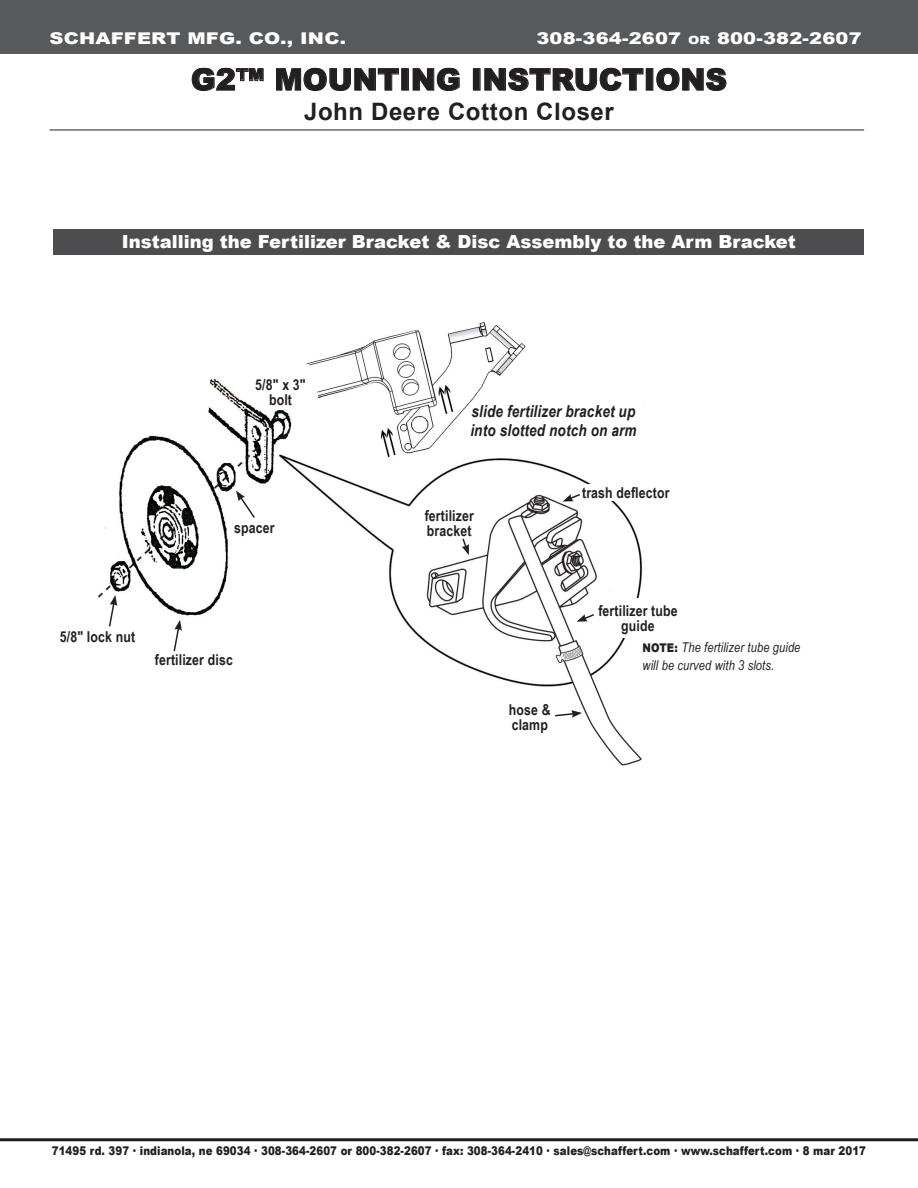
<style>
.page{position:relative;width:918px;height:1188px;background:#fff}
.page>*{position:absolute;margin:0;border:0;box-sizing:border-box;transform-origin:0 0}
.t1{font:900 30px "Arial";color:#231f20}
.t2{font:700 24px "Arial";letter-spacing:.025em;color:#231f20}
.t3{font:900 18px "Arial";color:#fff}
.t4{font:italic 700 16.5px/19.5px "Arial Narrow";letter-spacing:.01em;color:#231f20}
.t5{font:900 16.2px "Arial";letter-spacing:.01em;color:#fff;scale:1.2 1}
.t6{font:700 15px/15px "Arial Narrow";letter-spacing:.01em;color:#231f20}
.t7{font:italic 13.5px/18px "Arial Narrow";letter-spacing:.01em;color:#231f20}
.t8{font:900 12px "Arial";letter-spacing:.01em;color:#231f20;scale:.85 1}
.s1{font-size:11.4px}
.s2{font-family:"Arial";font-weight:900;font-style:normal;font-size:12px}
</style>
<div class="page">
<svg style="left:192px;top:68px;width:72px;height:23px"></svg>
<svg style="left:276px;top:68px;width:123px;height:23px"></svg>
<div style="left:402px;top:68px;width:7px;height:22px;border:1px solid #231f20"></div>
<svg style="left:413px;top:68px;width:47px;height:23px"></svg>
<div style="left:473px;top:68px;width:7px;height:22px;border:1px solid #231f20"></div>
<svg style="left:484px;top:68px;width:159px;height:23px"></svg>
<div style="left:646px;top:68px;width:7px;height:22px;border:1px solid #231f20"></div>
<svg style="left:656px;top:68px;width:70px;height:23px"></svg>
<div style="left:0;top:0;width:918px;height:54px;background:#58595b"></div>
<hr style="left:50px;top:130px;width:814px;height:1px;background:#231f20">
<hr style="left:0;top:1138px;width:918px;height:3px;background:#231f20">
<img style="left:97px;top:322px;width:546px;height:444px">
<div style="left:418px;top:508px;width:63px;height:30px;background:#fff"></div>
<div style="left:591px;top:598px;width:94px;height:40px;background:#fff"></div>
<svg style="left:172px;top:620px;width:10px;height:33px"></svg>
<svg style="left:236px;top:491px;width:20px;height:29px"></svg>
<svg style="left:577px;top:613px;width:17px;height:9px"></svg>
<svg style="left:554px;top:710px;width:28px;height:8px"></svg>
<svg style="left:461px;top:538px;width:8px;height:17px"></svg>
<div style="left:582px;top:484px;width:88px;height:17px;background:#fff"></div>
<svg style="left:563px;top:493px;width:19px;height:9px"></svg>
<svg style="left:108px;top:595px;width:9px;height:33px"></svg>
<div style="left:54px;top:229px;width:810px;height:26px;background:#4d4d4f"></div>
<h3 class="t5" style="left:50px;top:26px;width:249px">SCHAFFERT MFG. CO., INC.</h3>
<h3 class="t5" style="left:536px;top:26px;width:273px">308-364-2607 <span class="s1">or</span> 800-382-2607</h3>
<h1 class="t1" style="left:191px;top:58px;width:538px">G2™ MOUNTING INSTRUCTIONS</h1>
<h2 class="t2" style="left:304px;top:96px;width:311px">John Deere Cotton Closer</h2>
<h3 class="t3" style="left:122px;top:229px;width:676px">Installing the Fertilizer Bracket &amp; Disc Assembly to the Arm Bracket</h3>
<p class="t6" style="left:255px;top:376px;width:52px;text-align:center">5/8" x 3" bolt</p>
<p class="t6" style="left:234px;top:519px;width:42px">spacer</p>
<p class="t6" style="left:60px;top:628px;width:77px">5/8" lock nut</p>
<p class="t6" style="left:155px;top:652px;width:79px">fertilizer disc</p>
<h3 class="t4" style="left:470px;top:401px;width:168px">slide fertilizer bracket up into slotted notch on arm</h3>
<p class="t6" style="left:425px;top:507px;width:51px">fertilizer bracket</p>
<p class="t6" style="left:582px;top:485px;width:89px">trash deflector</p>
<p class="t6" style="left:509px;top:702px;width:43px">hose &amp; clamp</p>
<p class="t6" style="left:598px;top:602px;width:81px;text-align:center">fertilizer tube guide</p>
<p class="t7" style="left:643px;top:638px;width:159px"><span class="s2">NOTE:</span> The fertilizer tube guide will be curved with 3 slots.</p>
<p class="t8" style="left:52px;top:1142px;width:959px">71495 rd. 397 ∙ indianola, ne 69034 ∙ 308-364-2607 or 800-382-2607 ∙ fax: 308-364-2410 ∙ sales@schaffert.com ∙ www.schaffert.com ∙ 8 mar 2017</p>
</div>
